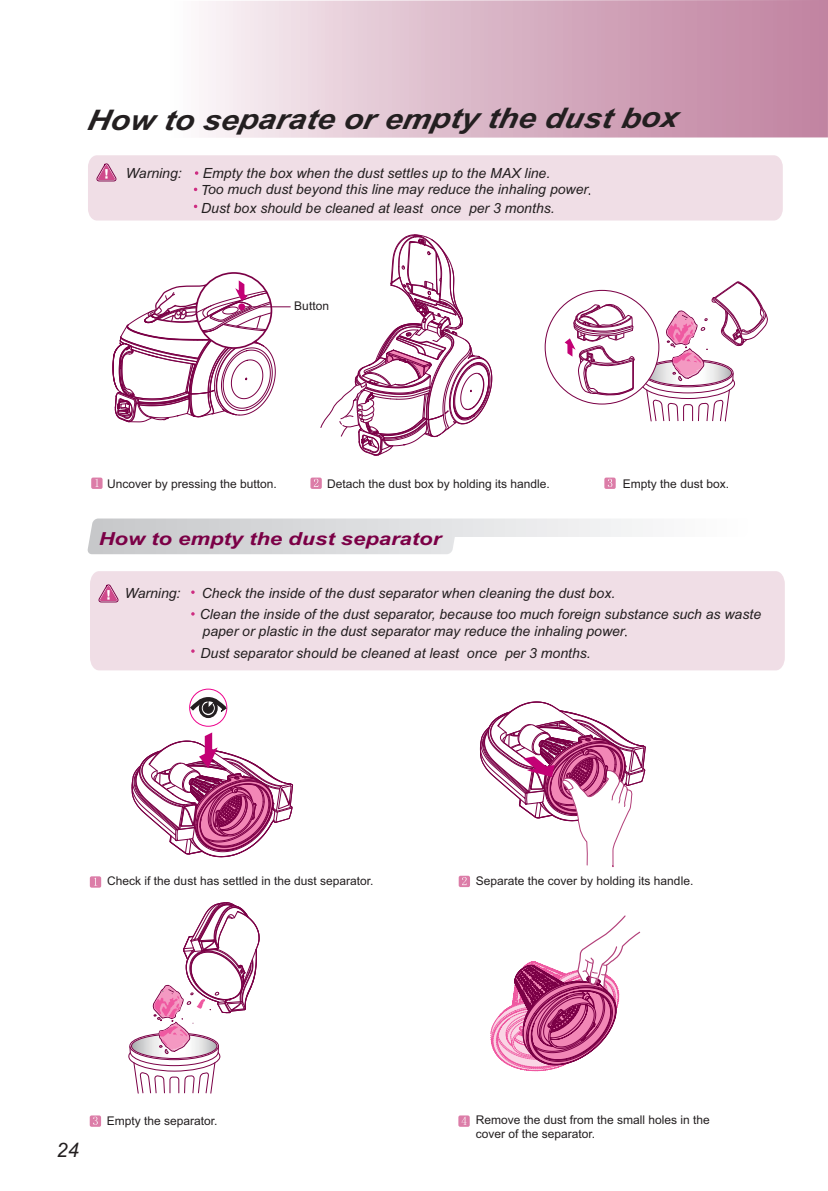
<style>
.page{position:relative;width:828px;height:1191px;background:#fff}
.page>*{position:absolute;margin:0;border:0;box-sizing:border-box;transform-origin:0 0}
.t1{font:italic 700 28.2px "Arial";color:#231f20;scale:1.13 1}
.t2{font:italic 20px "Arial";color:#231f20}
.t3{font:italic 700 18px "Arial";color:#7b0046;scale:1.22 1}
.t4{font:italic 14px/21.6px "Arial";color:#231f20}
.t5{font:italic 13.8px "Arial";color:#231f20}
.t6{font:12px/14px "Arial";color:#231f20}
.s1{font-size:14px}
</style>
<div class="page">
<svg style="left:204px;top:0;width:623px;height:138px;background:#dab5c6"></svg>
<div style="left:310px;top:478px;width:12px;height:11px;background:#dc7da8;border-radius:2px"></div>
<div style="left:88px;top:155px;width:694px;height:66px;background:#f0dee6"></div>
<svg style="left:128px;top:902px;width:132px;height:192px"></svg>
<svg style="left:641px;top:281px;width:127px;height:141px"></svg>
<svg style="left:320px;top:220px;width:172px;height:236px"></svg>
<svg style="left:314px;top:479px;width:4px;height:8px"></svg>
<div style="left:91px;top:478px;width:11px;height:11px;background:#dc7da8;border-radius:2px"></div>
<svg style="left:95px;top:479px;width:4px;height:8px"></svg>
<div style="left:90px;top:876px;width:11px;height:12px;background:#dc7da8;border-radius:2px"></div>
<div style="left:604px;top:478px;width:11px;height:11px;background:#dc7da8;border-radius:2px"></div>
<svg style="left:607px;top:479px;width:5px;height:8px"></svg>
<svg style="left:132px;top:732px;width:161px;height:126px"></svg>
<svg style="left:564px;top:303px;width:71px;height:93px"></svg>
<svg style="left:490px;top:915px;width:151px;height:157px"></svg>
<svg style="left:190px;top:689px;width:37px;height:37px"></svg>
<div style="left:189px;top:689px;width:38px;height:38px;border:1px solid #ed028c;border-radius:50%"></div>
<div style="left:199px;top:698px;width:19px;height:20px;border:3px solid #231f20;border-radius:50%"></div>
<svg style="left:189px;top:695px;width:39px;height:20px"></svg>
<svg style="left:96px;top:164px;width:20px;height:17px"></svg>
<div style="left:90px;top:571px;width:694px;height:99px;background:#f0dee6"></div>
<svg style="left:99px;top:585px;width:19px;height:17px"></svg>
<svg style="left:458px;top:876px;width:12px;height:11px"></svg>
<svg style="left:462px;top:877px;width:4px;height:8px"></svg>
<div style="left:90px;top:1115px;width:11px;height:12px;background:#dc7da8;border-radius:2px"></div>
<svg style="left:93px;top:1117px;width:5px;height:8px"></svg>
<div style="left:458px;top:1115px;width:11px;height:12px;background:#dc7da8;border-radius:2px"></div>
<svg style="left:461px;top:1117px;width:5px;height:8px"></svg>
<svg style="left:87px;top:518px;width:556px;height:36px"></svg>
<svg style="left:195px;top:171px;width:3px;height:4px"></svg>
<svg style="left:191px;top:590px;width:4px;height:4px"></svg>
<svg style="left:191px;top:612px;width:4px;height:4px"></svg>
<svg style="left:191px;top:649px;width:4px;height:4px"></svg>
<svg style="left:196px;top:273px;width:75px;height:75px"></svg>
<hr style="left:242px;top:306px;width:48px;height:1px;background:#7b0046">
<svg style="left:112px;top:280px;width:164px;height:142px"></svg>
<svg style="left:480px;top:701px;width:166px;height:166px"></svg>
<h1 class="t1" style="left:86px;top:109px;width:524px">How to separate or emp ty the dust box</h1>
<p class="t4" style="left:126px;top:164px;width:57px">Warning:</p>
<p class="t4" style="left:203px;top:164px;width:349px">Empty the box when the dust settles up to the MAX line.</p>
<p class="t5" style="left:201px;top:185px;width:388px"><span class="s1">T</span>oo much dust beyond this line may reduce the inhaling power</p>
<p class="t4" style="left:201px;top:199px;width:355px">Dust box should be cleaned at least once per 3 months.</p>
<p class="t6" style="left:294px;top:300px;width:36px">Button</p>
<p class="t6" style="left:107px;top:478px;width:171px">Uncover by pressing the button.</p>
<p class="t6" style="left:327px;top:478px;width:224px">Detach the dust box by holding its handle.</p>
<p class="t6" style="left:622px;top:478px;width:108px">Empty the dust box.</p>
<p class="t3" style="left:99px;top:532px;width:282px">How to empty the dust separator</p>
<p class="t4" style="left:125px;top:583px;width:57px">Warning:</p>
<p class="t4" style="left:200px;top:583px;width:563px">Check the inside of the dust separator when cleaning the dust box.<br>Clean the inside of the dust separator, because too much foreign substance such as waste</p>
<p class="t4" style="left:202px;top:622px;width:423px">paper or plastic in the dust separator may reduce the inhaling power</p>
<p class="t4" style="left:200px;top:643px;width:391px">Dust separator should be cleaned at least once per 3 months.</p>
<p class="t6" style="left:107px;top:875px;width:268px">Check if the dust has settled in the dust separator.</p>
<p class="t6" style="left:475px;top:875px;width:219px">Separate the cover by holding its handle.</p>
<h2 class="t2" style="left:57px;top:1143px;width:24px">24</h2>
<p class="t6" style="left:107px;top:1115px;width:112px">Empty the separator.</p>
<p class="t6" style="left:475px;top:1114px;width:236px">Remove the dust from the small holes in the cover of the separator.</p>
</div>
